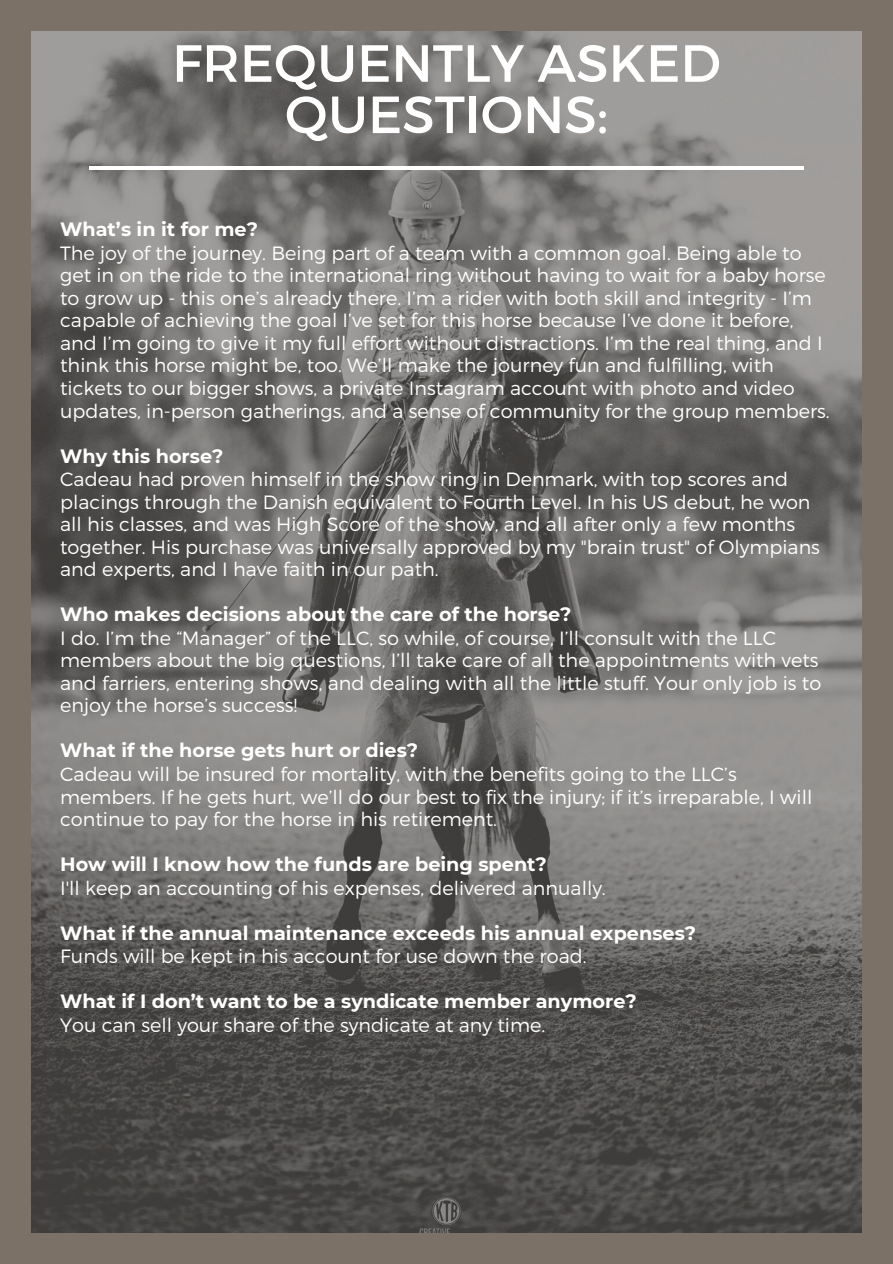
<style>
.page{position:relative;width:893px;height:1264px;background:#fff}
.page>*{position:absolute;margin:0;border:0;box-sizing:border-box;transform-origin:0 0}
.t1{font:52.2px/51.3px "Montserrat";color:#fff;text-align:center}
.t2{font:300 19.2px/22.5px "Montserrat";color:#fff}
.t3{font:700 19.2px "Montserrat";color:#fff}
</style>
<div class="page">
<div style="left:0;top:0;width:892px;height:1263px;background:#7c7167"></div>
<img style="left:31px;top:31px;width:830px;height:1201px">
<hr style="left:90px;top:166px;width:714px;height:4px;background:#fff">
<h1 class="t1" style="left:172px;top:35px;width:550px">FREQUENTLY ASKED<br>QUESTIONS:</h1>
<p class="t3" style="left:60px;top:218px;width:199px">What’s in it for me?</p>
<p class="t2" style="left:60px;top:241px;width:771px">The joy of the journey. Being part of a team with a common goal. Being able to get in on the ride to the international ring without having to wait for a baby horse to grow up - this one’s already there. I’m a rider with both skill and integrity - I’m capable of achieving the goal I’ve set for this horse because I’ve done it before, and I’m going to give it my full effort without distractions. I’m the real thing, and I think this horse might be, too. We’ll make the journey fun and fulfilling, with tickets to our bigger shows, a private Instagram account with photo and video updates, in-person gatherings, and a sense of community for the group members.</p>
<p class="t3" style="left:60px;top:444px;width:165px">Why this horse?</p>
<p class="t2" style="left:60px;top:467px;width:761px">Cadeau had proven himself in the show ring in Denmark, with top scores and placings through the Danish equivalent to Fourth Level. In his US debut, he won all his classes, and was High Score of the show, and all after only a few months together. His purchase was universally approved by my "brain trust" of Olympians and experts, and I have faith in our path.</p>
<p class="t3" style="left:60px;top:602px;width:513px">Who makes decisions about the care of the horse?</p>
<p class="t2" style="left:60px;top:626px;width:762px">I do. I’m the “Manager” of the LLC, so while, of course, I’ll consult with the LLC members about the big questions, I’ll take care of all the appointments with vets and farriers, entering shows, and dealing with all the little stuff. Your only job is to enjoy the horse’s success!</p>
<p class="t3" style="left:60px;top:738px;width:359px">What if the horse gets hurt or dies?</p>
<p class="t2" style="left:60px;top:762px;width:753px">Cadeau will be insured for mortality, with the benefits going to the LLC’s members. If he gets hurt, we’ll do our best to fix the injury; if it’s irreparable, I will continue to pay for the horse in his retirement.</p>
<p class="t3" style="left:60px;top:852px;width:488px">How will I know how the funds are being spent?</p>
<p class="t2" style="left:60px;top:875px;width:547px">I'll keep an accounting of his expenses, delivered annually.</p>
<p class="t3" style="left:60px;top:921px;width:637px">What if the annual maintenance exceeds his annual expenses?</p>
<p class="t2" style="left:60px;top:944px;width:528px">Funds will be kept in his account for use down the road.</p>
<p class="t3" style="left:60px;top:989px;width:578px">What if I don’t want to be a syndicate member anymore?</p>
<p class="t2" style="left:60px;top:1013px;width:486px">You can sell your share of the syndicate at any time.</p>
</div>
